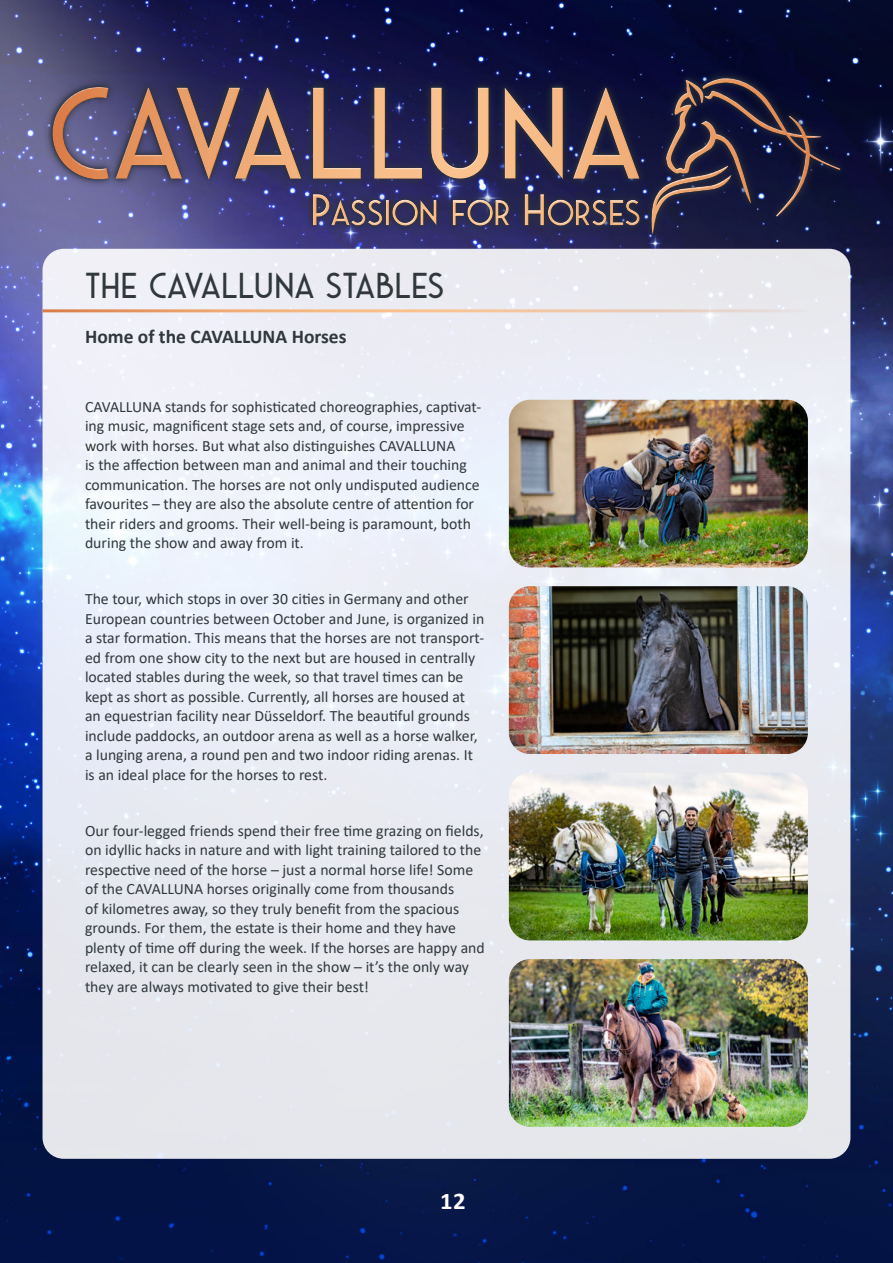
<style>
.page{position:relative;width:893px;height:1263px;background:#fff}
.page>*{position:absolute;margin:0;border:0;box-sizing:border-box;transform-origin:0 0}
.t1{font:36px "Saveur Sans";color:#30383b}
.t2{font:700 24px "Calibri";color:#fff}
.t3{font:700 19.5px "Calibri";color:#30383b}
.t4{font:15.75px/19.5px "Calibri";color:#30383b}
</style>
<div class="page">
<img style="left:0;top:0;width:893px;height:1263px">
<div style="left:43px;top:69px;width:806px;height:174px;background:#2c323d;opacity:.8"></div>
<svg style="left:51px;top:77px;width:790px;height:4px;background:#1d1d4a"></svg>
<svg style="left:51px;top:81px;width:790px;height:154px;background:#4f445e"></svg>
<div style="left:43px;top:249px;width:807px;height:910px;background:#e9ebf3;border-radius:21px"></div>
<hr style="left:43px;top:309px;width:765px;height:3px;background:#fff">
<img style="left:509px;top:400px;width:299px;height:167px">
<img style="left:509px;top:586px;width:299px;height:168px">
<img style="left:509px;top:773px;width:299px;height:167px">
<img style="left:509px;top:959px;width:299px;height:168px">
<h1 class="t1" style="left:85px;top:267px;width:361px">THE CAVALLUNA STABLES</h1>
<p class="t3" style="left:85px;top:323px;width:263px">Home of the CAVALLUNA Horses</p>
<p class="t4" style="left:85px;top:396px;width:398px">CAVALLUNA stands for sophisticated choreographies, captivat&shy;ing music, magnificent stage sets and, of course, impressive work with horses. But what also distinguishes CAVALLUNA<br>is the affection between man and animal and their touching communication. The horses are not only undisputed audience favourites – they are also the absolute centre of attention for their riders and grooms. Their well-being is paramount, both during the show and away from it.</p>
<p class="t4" style="left:85px;top:589px;width:401px">The tour, which stops in over 30 cities in Germany and other European countries between October and June, is organized in a star formation. This means that the horses are not transport&shy;ed from one show city to the next but are housed in centrally located stables during the week, so that travel times can be kept as short as possible. Currently, all horses are housed at an equestrian facility near Düsseldorf. The beautiful grounds include paddocks, an outdoor arena as well as a horse walker, a lunging arena, a round pen and two indoor riding arenas. It is an ideal place for the horses to rest.</p>
<p class="t4" style="left:85px;top:820px;width:401px">Our four-legged friends spend their free time grazing on fields, on idyllic hacks in nature and with light training tailored to the respective need of the horse – just a normal horse life! Some of the CAVALLUNA horses originally come from thousands<br>of kilometres away, so they truly benefit from the spacious grounds. For them, the estate is their home and they have plenty of time off during the week. If the horses are happy and relaxed, it can be clearly seen in the show – it’s the only way they are always motivated to give their best!</p>
<h2 class="t2" style="left:440px;top:1184px;width:27px">12</h2>
</div>
